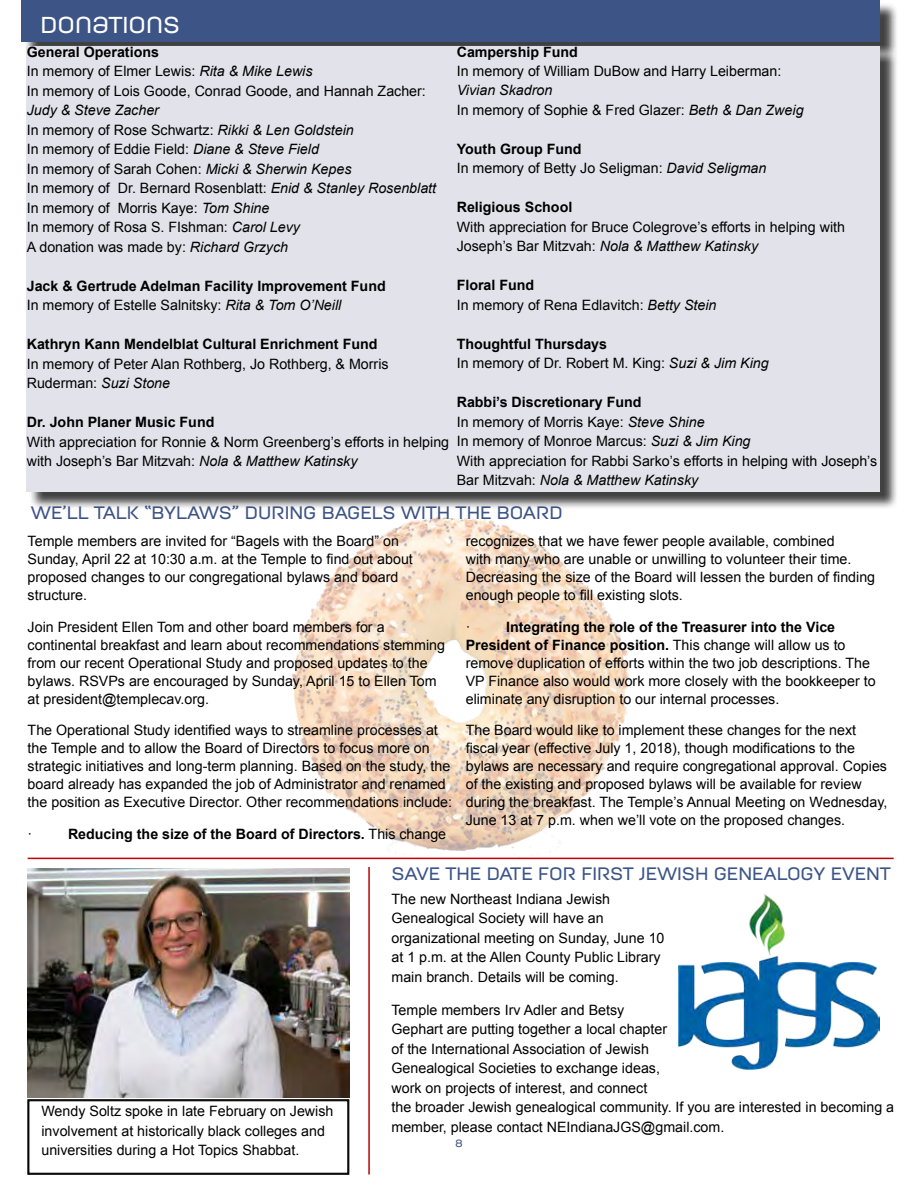
<style>
.page{position:relative;width:918px;height:1188px;background:#fff}
.page>*{position:absolute;margin:0;border:0;box-sizing:border-box;transform-origin:0 0}
.t1{font:500 23.1px "Moderna Unicase";color:#fff}
.t2{font:500 18px "Moderna Unicase";color:#3d5387}
.t3{font:500 18px "Moderna Unicase";color:#3c5586}
.t4{font:14.25px/19.5px "Arial";color:#000}
.t5{font:700 14.25px/19.5px "Arial";color:#000}
.t6{font:500 10.5px "Moderna Unicase";color:#3c5586}
.s1{font-weight:700}
.s2{font-style:italic}
.s3{font-weight:400}
.s4{font-weight:400;font-style:italic}
</style>
<div class="page">
<img style="left:275px;top:516px;width:368px;height:342px">
<div style="left:24px;top:2px;width:875px;height:508px;background:#000;opacity:.75"></div>
<div style="left:22px;top:0;width:858px;height:42px;background:#3c5586"></div>
<div style="left:27px;top:46px;width:853px;height:446px;background:#e2e2ea"></div>
<hr style="left:28px;top:858px;width:866px;height:1px;background:#c00000">
<img style="left:28px;top:869px;width:321px;height:228px">
<svg style="left:27px;top:1099px;width:322px;height:76px"></svg>
<div style="left:28px;top:1100px;width:320px;height:74px;border:1px solid #000"></div>
<hr style="left:368px;top:867px;width:2px;height:307px;background:#c00000">
<img style="left:678px;top:894px;width:202px;height:176px">
<h1 class="t1" style="left:41px;top:7px;width:141px">DONATIONS</h1>
<p class="t4" style="left:27px;top:42px;width:401px"><span class="s1">General Operations<br></span>In memory of Elmer Lewis: <span class="s2">Rita &amp; Mike Lewis<br></span>In memory of Lois Goode, Conrad Goode, and Hannah Zacher:</p>
<p class="t4" style="left:27px;top:100px;width:411px"><span class="s2">Judy &amp; Steve Zacher<br></span>In memory of Rose Schwartz: <span class="s2">Rikki &amp; Len Goldstein<br></span>In memory of Eddie Field: <span class="s2">Diane &amp; Steve Field<br></span>In memory of Sarah Cohen: <span class="s2">Micki &amp; Sherwin Kepes<br></span>In memory of Dr. Bernard Rosenblatt: <span class="s2">Enid &amp; Stanley Rosenblatt </span>In memory of Morris Kaye: <span class="s2">Tom Shine<br></span>In memory of Rosa S. FIshman: <span class="s2">Carol Levy<br></span>A donation was made by: <span class="s2">Richard Grzych</span></p>
<p class="t5" style="left:27px;top:276px;width:360px">Jack &amp; Gertrude Adelman Facility Improvement Fund<br><span class="s3">In memory of Estelle Salnitsky:</span> <span class="s4">Rita &amp; Tom O’Neill</span></p>
<p class="t5" style="left:27px;top:335px;width:352px">Kathryn Kann Mendelblat Cultural Enrichment Fund</p>
<p class="t4" style="left:27px;top:354px;width:363px">In memory of Peter Alan Rothberg, Jo Rothberg, &amp; Morris<br>Ruderman: <span class="s2">Suzi Stone</span></p>
<p class="t5" style="left:27px;top:413px;width:189px">Dr. John Planer Music Fund</p>
<p class="t4" style="left:27px;top:432px;width:424px">With appreciation for Ronnie &amp; Norm Greenberg’s efforts in helping with Joseph’s Bar Mitzvah: <span class="s2">Nola &amp; Matthew Katinsky</span></p>
<p class="t5" style="left:457px;top:42px;width:123px">Campership Fund</p>
<p class="t4" style="left:457px;top:61px;width:326px">In memory of William DuBow and Harry Leiberman:</p>
<p class="t4" style="left:457px;top:81px;width:348px"><span class="s2">Vivian Skadron<br></span>In memory of Sophie &amp; Fred Glazer: <span class="s2">Beth &amp; Dan Zweig</span></p>
<p class="t4" style="left:457px;top:139px;width:311px"><span class="s1">Youth Group Fund<br></span>In memory of Betty Jo Seligman: <span class="s2">David Seligman</span></p>
<p class="t5" style="left:457px;top:198px;width:117px">Religious School</p>
<p class="t4" style="left:457px;top:217px;width:390px">With appreciation for Bruce Colegrove’s efforts in helping with<br>Joseph’s Bar Mitzvah: <span class="s2">Nola &amp; Matthew Katinsky</span></p>
<p class="t4" style="left:457px;top:276px;width:261px"><span class="s1">Floral Fund<br></span>In memory of Rena Edlavitch: <span class="s2">Betty Stein</span></p>
<p class="t4" style="left:457px;top:334px;width:314px"><span class="s1">Thoughtful Thursdays<br></span>In memory of Dr. Robert M. King: <span class="s2">Suzi &amp; Jim King</span></p>
<p class="t4" style="left:457px;top:393px;width:422px"><span class="s1">Rabbi’s Discretionary Fund<br></span>In memory of Morris Kaye: <span class="s2">Steve Shine<br></span>In memory of Monroe Marcus: <span class="s2">Suzi &amp; Jim King<br></span>With appreciation for Rabbi Sarko’s efforts in helping with Joseph’s Bar Mitzvah: <span class="s2">Nola &amp; Matthew Katinsky</span></p>
<p class="t2" style="left:31px;top:499px;width:533px">WE’LL TALK “BYLAWS” DURING BAGELS WITH THE BOARD</p>
<p class="t4" style="left:28px;top:532px;width:387px;line-height:18px">Temple members are invited for “Bagels with the Board” on Sunday, April 22 at 10:30 a.m. at the Temple to find out about proposed changes to our congregational bylaws and board structure.</p>
<p class="t4" style="left:28px;top:618px;width:419px;line-height:18px">Join President Ellen Tom and other board members for a continental breakfast and learn about recommendations stemming from our recent Operational Study and proposed updates to the bylaws. RSVPs are encouraged by Sunday, April 15 to Ellen Tom at president@templecav.org.</p>
<p class="t4" style="left:28px;top:721px;width:426px;line-height:18px">The Operational Study identified ways to streamline processes at the Temple and to allow the Board of Directors to focus more on strategic initiatives and long-term planning. Based on the study, the board already has expanded the job of Administrator and renamed the position as Executive Director. Other recommendations include:</p>
<p class="t4" style="left:28px;top:824px;width:6px">·</p>
<p class="t5" style="left:68px;top:824px;width:380px">Reducing the size of the Board of Directors. <span class="s3">This change</span></p>
<p class="t4" style="left:466px;top:532px;width:411px;line-height:18px">recognizes that we have fewer people available, combined<br>with many who are unable or unwilling to volunteer their time.<br>Decreasing the size of the Board will lessen the burden of finding enough people to fill existing slots.</p>
<p class="t4" style="left:466px;top:617px;width:6px">·</p>
<p class="t4" style="left:466px;top:618px;width:411px;line-height:18px;text-indent:40px"><span class="s1">Integrating the role of the Treasurer into the Vice President of Finance position.</span> This change will allow us to remove duplication of efforts within the two job descriptions. The VP Finance also would work more closely with the bookkeeper to eliminate any disruption to our internal processes.</p>
<p class="t4" style="left:466px;top:721px;width:423px;line-height:18px">The Board would like to implement these changes for the next fiscal year (effective July 1, 2018), though modifications to the bylaws are necessary and require congregational approval. Copies of the existing and proposed bylaws will be available for review during the breakfast. The Temple’s Annual Meeting on Wednesday, June 13 at 7 p.m. when we’ll vote on the proposed changes.</p>
<p class="t4" style="left:41px;top:1102px;width:293px">Wendy Soltz spoke in late February on Jewish involvement at historically black colleges and universities during a Hot Topics Shabbat.</p>
<p class="t3" style="left:392px;top:860px;width:501px">SAVE THE DATE FOR FIRST JEWISH GENEALOGY EVENT</p>
<p class="t4" style="left:392px;top:889px;width:275px">The new Northeast Indiana Jewish Genealogical Society will have an organizational meeting on Sunday, June 10 at 1 p.m. at the Allen County Public Library main branch. Details will be coming.</p>
<p class="t4" style="left:392px;top:1000px;width:504px">Temple members Irv Adler and Betsy<br>Gephart are putting together a local chapter<br>of the International Association of Jewish<br>Genealogical Societies to exchange ideas,<br>work on projects of interest, and connect<br>the broader Jewish genealogical community. If you are interested in becoming a member, please contact NEIndianaJGS@gmail.com.</p>
<p class="t6" style="left:455px;top:1135px;width:9px">8</p>
</div>
